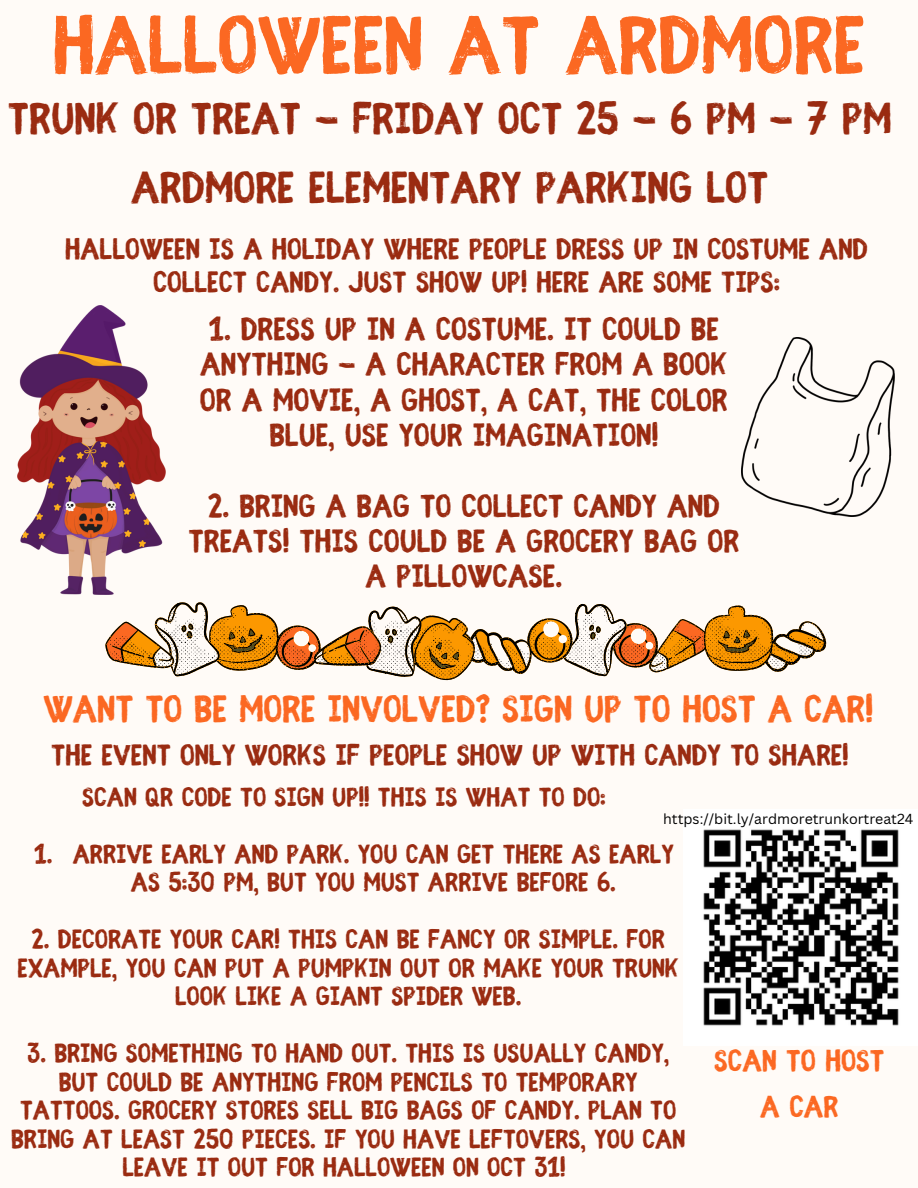
<style>
.page{position:relative;width:918px;height:1188px;background:#fffbf7}
.page>*{position:absolute;margin:0;border:0;box-sizing:border-box;transform-origin:0 0}
.t1{font:700 90px "Fibre Vintage Full";color:#fb6822}
.t2{font:700 49.05px/68.7px "Fibre Vintage Full";color:#9a2b11;text-align:center}
.t3{font:700 41.85px "Fibre Vintage Full";color:#fb6822}
.t4{font:700 35.55px/35.2px "Fibre Vintage Full";color:#9a2b11;text-align:center}
.t5{font:700 33.6px/46.2px "Fibre Vintage Full";color:#fb6822;text-align:center}
.t6{font:700 32.7px/32.7px "Fibre Vintage Full";color:#9a2b11;text-align:center}
.t7{font:700 29.55px/28.5px "Fibre Vintage Full";color:#9a2b11;text-align:center}
.t8{font:14.1px "Canva Sans";color:#000}
</style>
<div class="page">
<svg style="left:105px;top:602px;width:721px;height:78px"></svg>
<img style="left:17px;top:305px;width:149px;height:289px">
<img style="left:741px;top:338px;width:153px;height:179px">
<img style="left:703px;top:829px;width:196px;height:197px">
<p class="t1" style="left:53px;top:8px;width:814px">HALLOWEEN AT ARDMORE</p>
<p class="t2" style="left:8px;top:89px;width:885px">TRUNK OR TREAT - FRIDAY OCT 25 - 6 PM - 7 PM<br>ARDMORE ELEMENTARY PARKING LOT</p>
<p class="t6" style="left:65px;top:236px;width:804px">HALLOWEEN IS A HOLIDAY WHERE PEOPLE DRESS UP IN COSTUME AND<br>COLLECT CANDY. JUST SHOW UP! HERE ARE SOME TIPS:</p>
<p class="t4" style="left:200px;top:315px;width:529px">1. DRESS UP IN A COSTUME. IT COULD BE<br>ANYTHING - A CHARACTER FROM A BOOK<br>OR A MOVIE, A GHOST, A CAT, THE COLOR<br>BLUE, USE YOUR IMAGINATION!</p>
<h3 class="t4" style="left:188px;top:491px;width:552px">2. BRING A BAG TO COLLECT CANDY AND<br>TREATS! THIS COULD BE A GROCERY BAG OR<br>A PILLOWCASE.</h3>
<h4 class="t3" style="left:43px;top:692px;width:831px">WANT TO BE MORE INVOLVED? SIGN UP TO HOST A CAR!</h4>
<h5 class="t6" style="left:51px;top:742px;width:799px">THE EVENT ONLY WORKS IF PEOPLE SHOW UP WITH CANDY TO SHARE!</h5>
<p class="t7" style="left:34px;top:842px;width:20px">1.</p>
<p class="t7" style="left:82px;top:785px;width:525px">SCAN QR CODE TO SIGN UP!! THIS IS WHAT TO DO:</p>
<h5 class="t7" style="left:73px;top:842px;width:603px">ARRIVE EARLY AND PARK. YOU CAN GET THERE AS EARLY<br>AS 5:30 PM, BUT YOU MUST ARRIVE BEFORE 6.</h5>
<p class="t8" style="left:663px;top:808px;width:252px">https://bit.ly/ardmoretrunkortreat24</p>
<p class="t7" style="left:17px;top:928px;width:663px">2. DECORATE YOUR CAR! THIS CAN BE FANCY OR SIMPLE. FOR<br>EXAMPLE, YOU CAN PUT A PUMPKIN OUT OR MAKE YOUR TRUNK<br>LOOK LIKE A GIANT SPIDER WEB.</p>
<h5 class="t7" style="left:11px;top:1042px;width:676px">3. BRING SOMETHING TO HAND OUT. THIS IS USUALLY CANDY, BUT COULD BE ANYTHING FROM PENCILS TO TEMPORARY TATTOOS. GROCERY STORES SELL BIG BAGS OF CANDY. PLAN TO BRING AT LEAST 250 PIECES. IF YOU HAVE LEFTOVERS, YOU CAN LEAVE IT OUT FOR HALLOWEEN ON OCT 31!</h5>
<p class="t5" style="left:714px;top:1040px;width:172px">SCAN TO HOST<br>A CAR</p>
</div>
